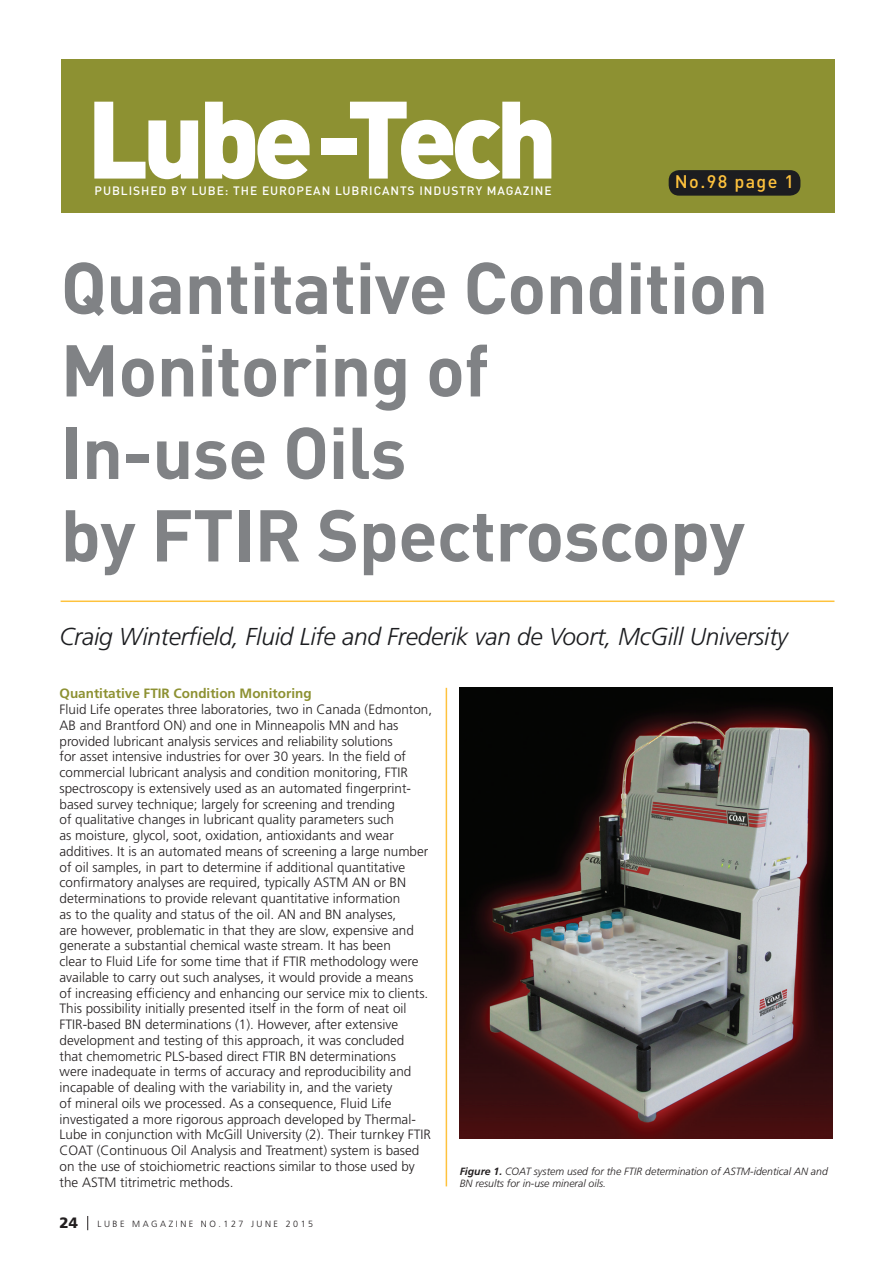
<style>
.page{position:relative;width:893px;height:1263px;background:#fff}
.page>*{position:absolute;margin:0;border:0;box-sizing:border-box;transform-origin:0 0}
.t1{font:900 108px "DIN";letter-spacing:-.06em;color:#fff}
.t2{font:700 72px/82.5px "DIN";letter-spacing:-.01em;color:#808285}
.t3{font:italic 300 24.45px "Frutiger";letter-spacing:-.01em;color:#1c1d20}
.t4{font:500 18px "DIN";letter-spacing:.075em;color:#fec23d}
.t5{font:900 15px "Frutiger";color:#231f20}
.t6{font:300 13.5px/15.8px "Frutiger";color:#231f20}
.t7{font:700 13.5px "Frutiger";color:#8d9132}
.t8{font:500 12px "DIN";letter-spacing:.075em;color:#fff}
.t9{font:italic 300 10.5px/12px "Frutiger";color:#231f20}
.t10{font:300 9px "Frutiger";letter-spacing:.28em;color:#231f20}
.s1{font-weight:700}
</style>
<div class="page">
<div style="left:61px;top:60px;width:773px;height:153px;background:#8d9132"></div>
<div style="left:669px;top:170px;width:131px;height:26px;background:#1c1d20;border-radius:10px"></div>
<hr style="left:446px;top:688px;width:1px;height:498px;background:#fec23d">
<hr style="left:61px;top:600px;width:773px;height:2px;background:#fec23d">
<svg style="left:87px;top:1216px;width:1px;height:14px"></svg>
<img style="left:459px;top:688px;width:373px;height:451px">
<p class="t1" style="left:87px;top:67px;width:472px">Lube-Tech</p>
<p class="t8" style="left:95px;top:183px;width:459px">PUBLISHED BY LUBE: THE EUROPEAN LUBRICANTS INDUSTRY MAGAZINE</p>
<p class="t4" style="left:675px;top:170px;width:121px">No.98 page 1</p>
<p class="t2" style="left:61px;top:244px;width:709px">Quantitative Condition<br>Monitoring of</p>
<p class="t2" style="left:61px;top:409px;width:347px">In-use Oils</p>
<p class="t2" style="left:61px;top:491px;width:686px">by FTIR Spectroscopy</p>
<p class="t3" style="left:60px;top:623px;width:730px">Craig Winterfield, Fluid Life and Frederik van de Voort, McGill University</p>
<p class="t7" style="left:60px;top:686px;width:254px">Quantitative FTIR Condition Monitoring</p>
<p class="t6" style="left:60px;top:702px;width:374px">Fluid Life operates three laboratories, two in Canada (Edmonton, AB and Brantford ON) and one in Minneapolis MN and has provided lubricant analysis services and reliability solutions<br>for asset intensive industries for over 30 years. In the field of commercial lubricant analysis and condition monitoring, FTIR spectroscopy is extensively used as an automated fingerprint&shy;based survey technique; largely for screening and trending<br>of qualitative changes in lubricant quality parameters such<br>as moisture, glycol, soot, oxidation, antioxidants and wear additives. It is an automated means of screening a large number of oil samples, in part to determine if additional quantitative confirmatory analyses are required, typically ASTM AN or BN determinations to provide relevant quantitative information<br>as to the quality and status of the oil. AN and BN analyses,<br>are however, problematic in that they are slow, expensive and generate a substantial chemical waste stream. It has been<br>clear to Fluid Life for some time that if FTIR methodology were available to carry out such analyses, it would provide a means<br>of increasing efficiency and enhancing our service mix to clients.<br>This possibility initially presented itself in the form of neat oil FTIR-based BN determinations (1). However, after extensive development and testing of this approach, it was concluded<br>that chemometric PLS-based direct FTIR BN determinations<br>were inadequate in terms of accuracy and reproducibility and incapable of dealing with the variability in, and the variety<br>of mineral oils we processed. As a consequence, Fluid Life investigated a more rigorous approach developed by Thermal-Lube in conjunction with McGill University (2). Their turnkey FTIR COAT (Continuous Oil Analysis and Treatment) system is based on the use of stoichiometric reactions similar to those used by the ASTM titrimetric methods.</p>
<p class="t5" style="left:60px;top:1213px;width:20px">24</p>
<p class="t10" style="left:98px;top:1219px;width:217px">LUBE MAGAZINE NO.127 JUNE 2015</p>
<p class="t9" style="left:460px;top:1165px;width:370px"><span class="s1">Figure 1.</span> COAT system used for the FTIR determination of ASTM-identical AN and<br>BN results for in-use mineral oils.</p>
</div>
